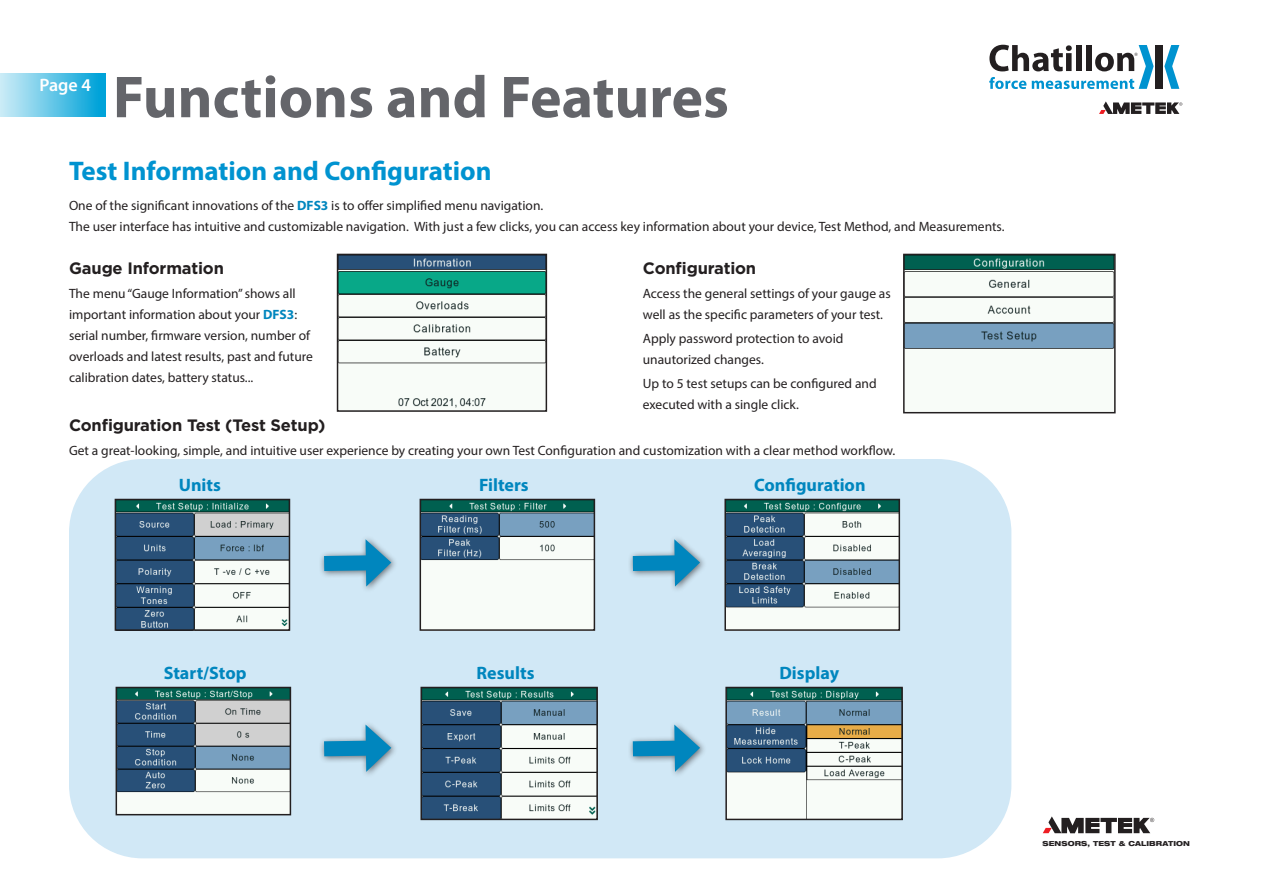
<style>
.page{position:relative;width:1263px;height:893px;background:#fff}
.page>*{position:absolute;margin:0;border:0;box-sizing:border-box;transform-origin:0 0}
.t1{font:700 59.7px "Myriad Pro";color:#64656a}
.t2{font:700 27px "Myriad Pro";color:#0093d0}
.t3{font:700 18px "Myriad Pro";color:#0086be}
.t4{font:600 18px "Myriad Pro";color:#fff}
.Body_Copy{font:700 16.5px "Gotham";letter-spacing:-.01em;color:#231f20}
.Body_Copy-2{font:13.5px/21px "Myriad Pro";color:#231f20}
.t5{font:800 expanded 6.9px "Helvetica Neue LT Pro";letter-spacing:.015em;color:#231f20}
.s1{font-weight:700;color:#0086be}
</style>
<div class="page">
<div style="left:0;top:73px;width:105px;height:44px;background:linear-gradient(to right,#cfedf7,#00a0d7)"></div>
<svg style="left:1099px;top:101px;width:83px;height:13px"></svg>
<div style="left:1155px;top:45px;width:8px;height:44px;background:#231f20"></div>
<svg style="left:1164px;top:45px;width:15px;height:44px"></svg>
<svg style="left:989px;top:45px;width:164px;height:44px"></svg>
<svg style="left:1043px;top:816px;width:111px;height:17px"></svg>
<div style="left:69px;top:459px;width:942px;height:399px;background:#d1e8f6;border-radius:74px"></div>
<svg style="left:320px;top:539px;width:71px;height:48px"></svg>
<svg style="left:629px;top:539px;width:71px;height:48px"></svg>
<svg style="left:320px;top:724px;width:71px;height:48px"></svg>
<svg style="left:629px;top:724px;width:71px;height:48px"></svg>
<img style="left:340px;top:257px;width:204px;height:151px">
<div style="left:337px;top:254px;width:210px;height:158px;border:2px solid #231f20"></div>
<img style="left:906px;top:257px;width:206px;height:92px">
<div style="left:903px;top:254px;width:212px;height:159px;border:2px solid #231f20"></div>
<img style="left:118px;top:502px;width:169px;height:126px">
<div style="left:115px;top:499px;width:175px;height:132px;border:2px solid #231f20"></div>
<img style="left:423px;top:502px;width:169px;height:126px">
<div style="left:420px;top:499px;width:175px;height:132px;border:2px solid #231f20"></div>
<img style="left:727px;top:502px;width:170px;height:126px">
<div style="left:724px;top:499px;width:176px;height:132px;border:2px solid #231f20"></div>
<img style="left:119px;top:690px;width:169px;height:122px">
<div style="left:116px;top:687px;width:175px;height:128px;border:2px solid #231f20"></div>
<img style="left:423px;top:690px;width:172px;height:127px">
<div style="left:420px;top:687px;width:178px;height:133px;border:2px solid #231f20"></div>
<img style="left:728px;top:690px;width:172px;height:127px">
<div style="left:725px;top:687px;width:178px;height:133px;border:2px solid #231f20"></div>
<p class="t4" style="left:39px;top:74px;width:53px">Page 4</p>
<p class="t1" style="left:113px;top:58px;width:617px">Functions and Features</p>
<p class="t2" style="left:69px;top:153px;width:424px">Test Information and Configuration</p>
<p class="Body_Copy-2" style="left:69px;top:194px;width:937px">One of the significant innovations of the <span class="s1">DFS3</span> is to offer simplified menu navigation.<br>The user interface has intuitive and customizable navigation. With just a few clicks, you can access key information about your device, Test Method, and Measurements.</p>
<p class="Body_Copy" style="left:69px;top:257px;width:156px">Gauge Information</p>
<p class="Body_Copy-2" style="left:69px;top:283px;width:245px">The menu “Gauge Information” shows all important information about your <span class="s1">DFS3</span>: serial number, firmware version, number of overloads and latest results, past and future calibration dates, battery status...</p>
<p class="Body_Copy" style="left:643px;top:257px;width:115px">Configuration</p>
<p class="Body_Copy-2" style="left:643px;top:283px;width:249px">Access the general settings of your gauge as well as the specific parameters of your test.</p>
<p class="Body_Copy-2" style="left:643px;top:328px;width:202px">Apply password protection to avoid unautorized changes.</p>
<p class="Body_Copy-2" style="left:643px;top:373px;width:235px">Up to 5 test setups can be configured and executed with a single click.</p>
<p class="Body_Copy" style="left:69px;top:414px;width:258px">Configuration Test (Test Setup)</p>
<p class="Body_Copy-2" style="left:69px;top:440px;width:828px">Get a great-looking, simple, and intuitive user experience by creating your own Test Configuration and customization with a clear method workflow.</p>
<p class="t3" style="left:179px;top:474px;width:44px">Units</p>
<p class="t3" style="left:479px;top:474px;width:51px">Filters</p>
<p class="t3" style="left:754px;top:474px;width:113px">Configuration</p>
<p class="t3" style="left:164px;top:661px;width:84px">Start/Stop</p>
<p class="t3" style="left:477px;top:661px;width:59px">Results</p>
<p class="t3" style="left:779px;top:661px;width:61px">Display</p>
<p class="t5" style="left:1042px;top:839px;width:149px">SENSORS, TEST &amp; CALIBRATION</p>
</div>
